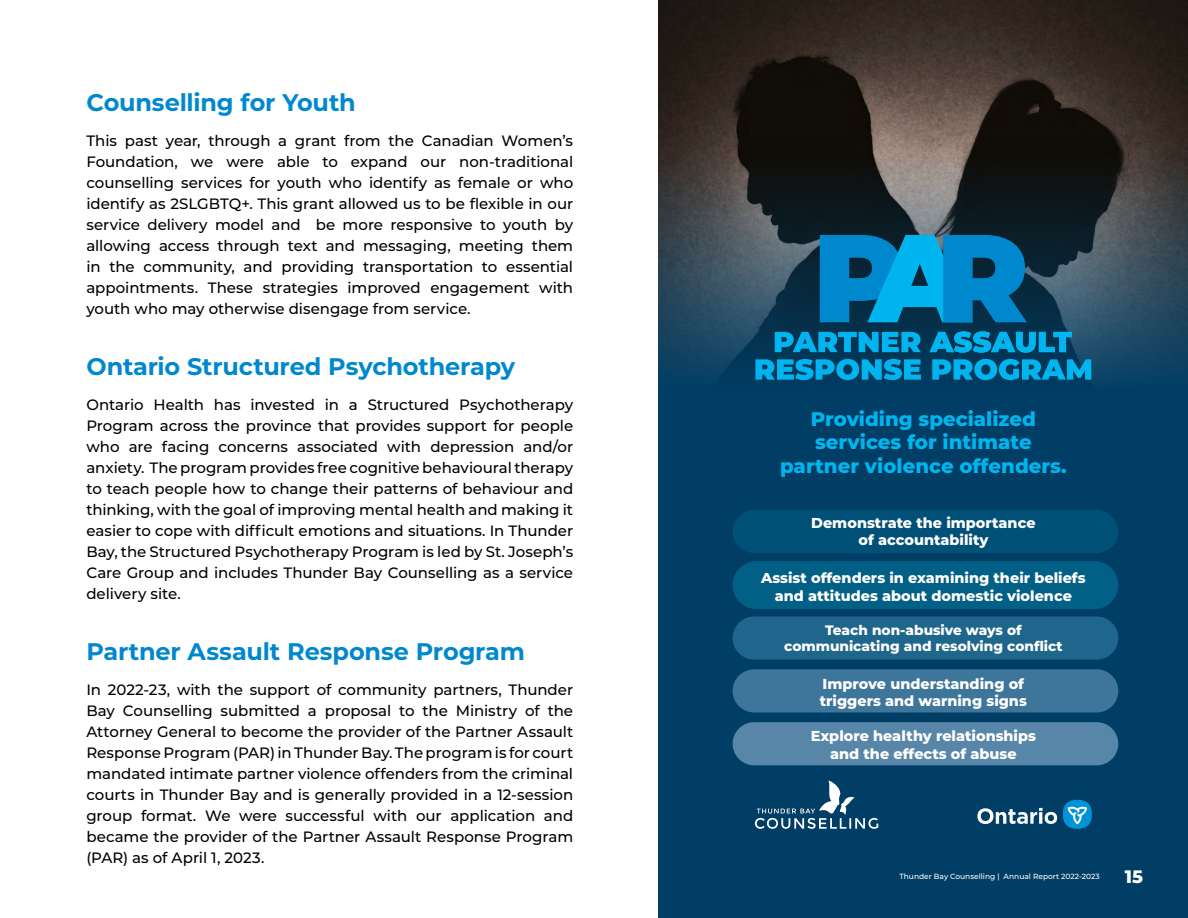
<style>
.page{position:relative;width:1188px;height:918px;background:#fff}
.page>*{position:absolute;margin:0;border:0;box-sizing:border-box;transform-origin:0 0}
.t1{font:700 24px "Montserrat";letter-spacing:-.01em;color:#0088ce}
.t2{font:800 19.8px/23.7px "Montserrat";color:#00b5ef;text-align:center}
.t3{font:800 18px "Montserrat";color:#fff}
.t4{font:500 15px/21px "Montserrat";color:#000;text-align:justify}
.t5{font:800 14.4px/17.2px "Montserrat";color:#fff;text-align:center}
.t6{font:800 13.65px/16.4px "Montserrat";color:#fff;text-align:center}
.t7{font:500 7.5px "Montserrat";color:#fff}
</style>
<div class="page">
<img style="left:659px;top:0;width:529px;height:136px">
<svg style="left:659px;top:136px;width:529px;height:365px;background:#1a3d52"></svg>
<div style="left:659px;top:501px;width:529px;height:417px;background:#003e65"></div>
<svg style="left:820px;top:235px;width:207px;height:87px;background:#0180b9"></svg>
<svg style="left:775px;top:332px;width:146px;height:20px;background:#008abb"></svg>
<svg style="left:930px;top:331px;width:142px;height:22px;background:#0180ae"></svg>
<svg style="left:755px;top:359px;width:166px;height:21px;background:#008bbd"></svg>
<svg style="left:932px;top:359px;width:159px;height:21px;background:#0088b9"></svg>
<svg style="left:755px;top:780px;width:123px;height:49px"></svg>
<svg style="left:977px;top:808px;width:80px;height:16px"></svg>
<div style="left:1063px;top:800px;width:29px;height:29px;background:#0093d6;border-radius:50%"></div>
<svg style="left:1068px;top:806px;width:19px;height:18px"></svg>
<div style="left:733px;top:510px;width:385px;height:43px;background:#005077;border-radius:22px"></div>
<div style="left:733px;top:616px;width:385px;height:44px;background:#1e668b;border-radius:22px"></div>
<div style="left:733px;top:669px;width:385px;height:43px;background:#3e759a;border-radius:22px"></div>
<div style="left:733px;top:722px;width:385px;height:43px;background:#5886a8;border-radius:22px"></div>
<div style="left:733px;top:561px;width:385px;height:48px;background:#025f85;border-radius:24px"></div>
<h1 class="t1" style="left:86px;top:85px;width:271px">Counselling for Youth</h1>
<p class="t4" style="left:86px;top:129px;width:488px">This past year, through a grant from the Canadian Women’s Foundation, we were able to expand our non-traditional counselling services for youth who identify as female or who identify as 2SLGBTQ+. This grant allowed us to be flexible in our service delivery model and be more responsive to youth by allowing access through text and messaging, meeting them in the community, and providing transportation to essential appointments. These strategies improved engagement with youth who may otherwise disengage from service.</p>
<h1 class="t1" style="left:86px;top:349px;width:430px">Ontario Structured Psychotherapy</h1>
<p class="t4" style="left:86px;top:393px;width:488px">Ontario Health has invested in a Structured Psychotherapy Program across the province that provides support for people who are facing concerns associated with depression and/or anxiety. The program provides free cognitive behavioural therapy to teach people how to change their patterns of behaviour and thinking, with the goal of improving mental health and making it easier to cope with difficult emotions and situations. In Thunder Bay, the Structured Psychotherapy Program is led by St. Joseph’s Care Group and includes Thunder Bay Counselling as a service delivery site.</p>
<h1 class="t1" style="left:86px;top:634px;width:440px">Partner Assault Response Program</h1>
<p class="t4" style="left:86px;top:678px;width:488px">In 2022-23, with the support of community partners, Thunder Bay Counselling submitted a proposal to the Ministry of the Attorney General to become the provider of the Partner Assault Response Program (PAR) in Thunder Bay. The program is for court mandated intimate partner violence offenders from the criminal courts in Thunder Bay and is generally provided in a 12-session group format. We were successful with our application and became the provider of the Partner Assault Response Program (PAR) as of April 1, 2023.</p>
<h2 class="t2" style="left:780px;top:406px;width:288px">Providing specialized services for intimate partner violence offenders.</h2>
<p class="t5" style="left:811px;top:513px;width:226px">Demonstrate the importance of accountability</p>
<p class="t5" style="left:761px;top:567px;width:326px;line-height:18.8px">Assist offenders in examining their beliefs and attitudes about domestic violence</p>
<p class="t6" style="left:784px;top:621px;width:280px">Teach non-abusive ways of communicating and resolving conflict</p>
<p class="t5" style="left:820px;top:674px;width:209px;text-align:left">Improve understanding of triggers and warning signs</p>
<p class="t5" style="left:811px;top:727px;width:227px">Explore healthy relationships and the effects of abuse</p>
<p class="t7" style="left:899px;top:871px;width:202px">Thunder Bay Counselling | Annual Report 2022-2023</p>
<p class="t3" style="left:1125px;top:863px;width:20px">15</p>
</div>
